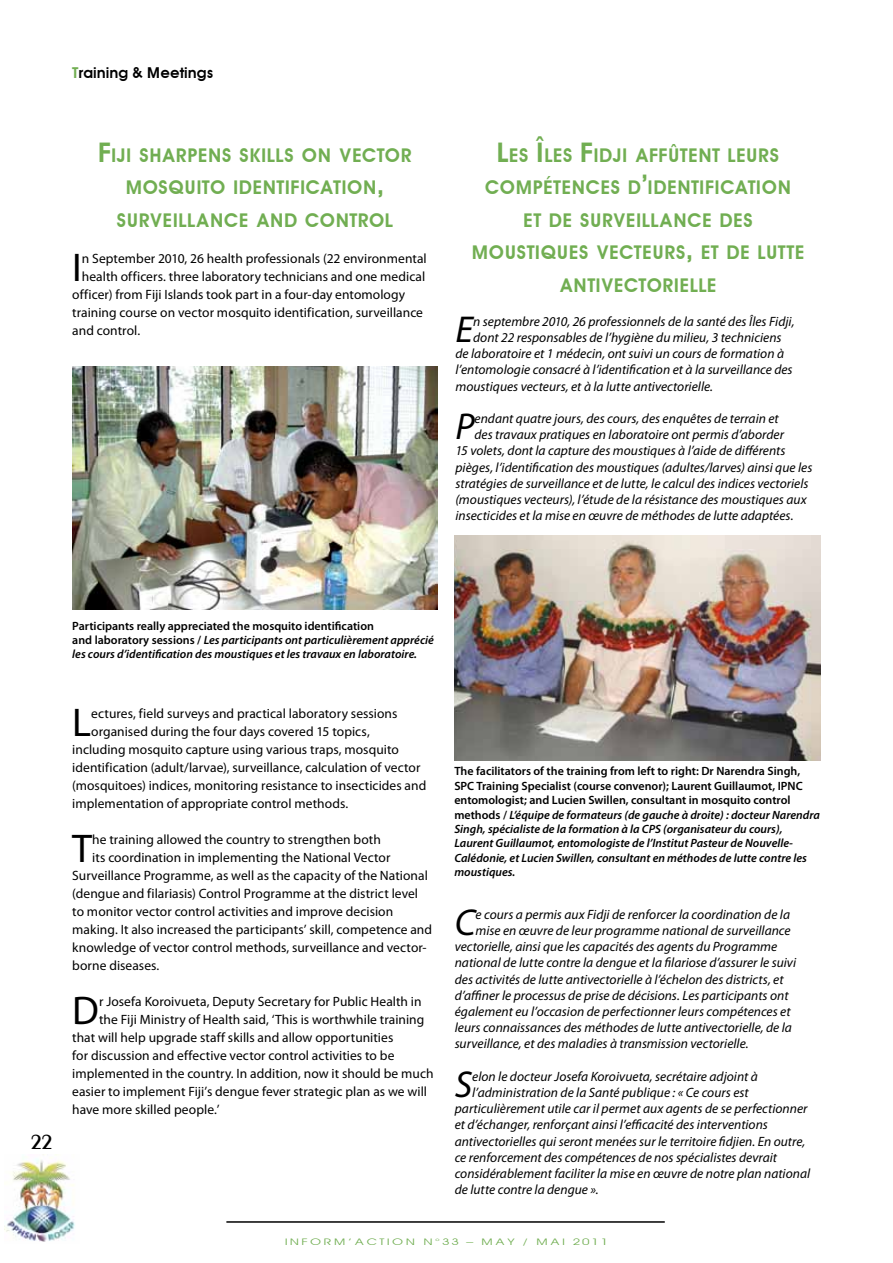
<style>
.page{position:relative;width:893px;height:1263px;background:#fff}
.page>*{position:absolute;margin:0;border:0;box-sizing:border-box;transform-origin:0 0}
.t1{font:40.2px "Myriad Pro";color:#000}
.t2{font:italic 37.5px "Myriad Pro";color:#000}
.t3{font:600 21.6px "Exotic 350 BT";color:#000}
.t4{font:600 18.9px/32.4px "Avant Garde";letter-spacing:.01em;color:#71ae52;text-align:center}
.t5{font:600 15px "Avant Garde";color:#000}
.t6{font:italic 13.5px "Myriad Pro";color:#000}
.t7{font:13.5px "Myriad Pro";letter-spacing:.005em;color:#000}
.t8{font:italic 600 12px/14.4px "Myriad Pro";color:#000}
.t9{font:9px "Avant Garde";letter-spacing:.14em;color:#71ae52;scale:1.5 1}
.s1{color:#71ae52}
.s2{font-size:27px}
.s3{font-style:normal}
</style>
<div class="page">
<hr style="left:226px;top:1221px;width:439px;height:2px;background:#000">
<img style="left:5px;top:1154px;width:70px;height:88px">
<img style="left:72px;top:366px;width:365px;height:243px">
<img style="left:455px;top:535px;width:365px;height:226px">
<p class="t5" style="left:72px;top:64px;width:142px"><span class="s1">T</span>raining &amp; Meetings</p>
<h3 class="t4" style="left:98px;top:139px;width:179px"><span class="s2">F</span>IJI SHARPENS SKILLS</h3>
<h3 class="t4" style="left:302px;top:139px;width:112px">ON VECTOR</h3>
<h3 class="t4" style="left:125px;top:171px;width:261px">MOSQUITO IDENTIFICATION<span class="s2">,</span></h3>
<h3 class="t4" style="left:117px;top:204px;width:277px">SURVEILLANCE AND CONTROL</h3>
<h1 class="t1" style="left:72px;top:242px;width:11px">I</h1>
<p class="t7" style="left:82px;top:250px;width:346px">n September 2010, 26 health professionals (22 environmental</p>
<p class="t7" style="left:82px;top:268px;width:345px">health officers. three laboratory technicians and one medical</p>
<p class="t7" style="left:72px;top:286px;width:334px">officer) from Fiji Islands took part in a four-day entomology</p>
<p class="t7" style="left:72px;top:304px;width:352px">training course on vector mosquito identification, surveillance</p>
<p class="t7" style="left:72px;top:322px;width:69px">and control.</p>
<h3 class="t4" style="left:471px;top:139px;width:335px"><span class="s2">L</span>ES <span class="s2">Î</span>LES <span class="s2">F</span>IDJI AFFÛTENT LEURS<br>COMPÉTENCES D<span class="s2">’</span>IDENTIFICATION<br>ET DE SURVEILLANCE DES<br>MOUSTIQUES VECTEURS<span class="s2">,</span> ET DE LUTTE<br>ANTIVECTORIELLE</h3>
<h2 class="t2" style="left:455px;top:306px;width:19px">E</h2>
<p class="t6" style="left:473px;top:313px;width:323px">n septembre 2010, 26 professionnels de la santé des Îles Fidji,</p>
<p class="t6" style="left:473px;top:329px;width:310px">dont 22 responsables de l’hygiène du milieu, 3 techniciens</p>
<p class="t6" style="left:455px;top:345px;width:330px">de laboratoire et 1 médecin, ont suivi un cours de formation à</p>
<p class="t6" style="left:455px;top:361px;width:339px">l’entomologie consacré à l’identification et à la surveillance des</p>
<p class="t6" style="left:455px;top:378px;width:259px">moustiques vecteurs, et à la lutte antivectorielle.</p>
<h2 class="t2" style="left:455px;top:403px;width:21px">P</h2>
<p class="t6" style="left:474px;top:410px;width:306px">endant quatre jours, des cours, des enquêtes de terrain et</p>
<p class="t6" style="left:474px;top:426px;width:311px">des travaux pratiques en laboratoire ont permis d’aborder</p>
<p class="t6" style="left:455px;top:442px;width:332px">15 volets, dont la capture des moustiques à l’aide de différents</p>
<p class="t6" style="left:455px;top:459px;width:358px">pièges, l’identification des moustiques (adultes/larves) ainsi que les</p>
<p class="t6" style="left:455px;top:475px;width:354px">stratégies de surveillance et de lutte, le calcul des indices vectoriels</p>
<p class="t6" style="left:455px;top:491px;width:353px">(moustiques vecteurs), l’étude de la résistance des moustiques aux</p>
<p class="t6" style="left:455px;top:507px;width:340px">insecticides et la mise en œuvre de méthodes de lutte adaptées.</p>
<h3 class="t3" style="left:31px;top:1128px;width:22px">22</h3>
<p class="t8" style="left:72px;top:618px;width:363px"><span class="s3">Participants really appreciated the mosquito identification<br>and laboratory sessions /</span> Les participants ont particulièrement apprécié les cours d’identification des moustiques et les travaux en laboratoire.</p>
<h1 class="t1" style="left:72px;top:698px;width:20px">L</h1>
<p class="t7" style="left:91px;top:705px;width:308px">ectures, field surveys and practical laboratory sessions</p>
<p class="t7" style="left:91px;top:723px;width:280px">organised during the four days covered 15 topics,</p>
<p class="t7" style="left:72px;top:741px;width:328px">including mosquito capture using various traps, mosquito</p>
<p class="t7" style="left:72px;top:759px;width:350px">identification (adult/larvae), surveillance, calculation of vector</p>
<p class="t7" style="left:72px;top:777px;width:356px">(mosquitoes) indices, monitoring resistance to insecticides and</p>
<p class="t7" style="left:72px;top:795px;width:277px">implementation of appropriate control methods.</p>
<h1 class="t1" style="left:72px;top:824px;width:21px">T</h1>
<p class="t7" style="left:92px;top:831px;width:290px">he training allowed the country to strengthen both</p>
<p class="t7" style="left:92px;top:849px;width:300px">its coordination in implementing the National Vector</p>
<p class="t7" style="left:72px;top:867px;width:357px">Surveillance Programme, as well as the capacity of the National</p>
<p class="t7" style="left:72px;top:885px;width:347px">(dengue and filariasis) Control Programme at the district level</p>
<p class="t7" style="left:72px;top:903px;width:322px">to monitor vector control activities and improve decision</p>
<p class="t7" style="left:72px;top:921px;width:361px">making. It also increased the participants’ skill, competence and</p>
<p class="t7" style="left:72px;top:939px;width:356px">knowledge of vector control methods, surveillance and vector-</p>
<p class="t7" style="left:72px;top:957px;width:89px">borne diseases.</p>
<h1 class="t1" style="left:72px;top:986px;width:28px">D</h1>
<p class="t7" style="left:99px;top:993px;width:324px">r Josefa Koroivueta, Deputy Secretary for Public Health in</p>
<p class="t7" style="left:99px;top:1011px;width:327px">the Fiji Ministry of Health said, ‘This is worthwhile training</p>
<p class="t7" style="left:72px;top:1029px;width:323px">that will help upgrade staff skills and allow opportunities</p>
<p class="t7" style="left:72px;top:1047px;width:324px">for discussion and effective vector control activities to be</p>
<p class="t7" style="left:72px;top:1065px;width:363px">implemented in the country. In addition, now it should be much</p>
<p class="t7" style="left:72px;top:1083px;width:356px">easier to implement Fiji’s dengue fever strategic plan as we will</p>
<p class="t7" style="left:72px;top:1101px;width:149px">have more skilled people.’</p>
<p class="t8" style="left:454px;top:764px;width:367px"><span class="s3">The facilitators of the training from left to right: Dr Narendra Singh, SPC Training Specialist (course convenor); Laurent Guillaumot, IPNC entomologist; and Lucien Swillen, consultant in mosquito control methods /</span> L’équipe de formateurs (de gauche à droite) : docteur Narendra Singh, spécialiste de la formation à la CPS (organisateur du cours), Laurent Guillaumot, entomologiste de l’Institut Pasteur de Nouvelle-Calédonie, et Lucien Swillen, consultant en méthodes de lutte contre les moustiques.</p>
<h2 class="t2" style="left:455px;top:899px;width:22px">C</h2>
<p class="t6" style="left:476px;top:906px;width:316px">e cours a permis aux Fidji de renforcer la coordination de la</p>
<p class="t6" style="left:476px;top:922px;width:317px">mise en œuvre de leur programme national de surveillance</p>
<p class="t6" style="left:455px;top:938px;width:324px">vectorielle, ainsi que les capacités des agents du Programme</p>
<p class="t6" style="left:455px;top:954px;width:343px">national de lutte contre la dengue et la filariose d’assurer le suivi</p>
<p class="t6" style="left:455px;top:971px;width:330px">des activités de lutte antivectorielle à l’échelon des districts, et</p>
<p class="t6" style="left:455px;top:987px;width:335px">d’affiner le processus de prise de décisions. Les participants ont</p>
<p class="t6" style="left:455px;top:1003px;width:337px">également eu l’occasion de perfectionner leurs compétences et</p>
<p class="t6" style="left:455px;top:1019px;width:339px">leurs connaissances des méthodes de lutte antivectorielle, de la</p>
<p class="t6" style="left:455px;top:1035px;width:296px">surveillance, et des maladies à transmission vectorielle.</p>
<h2 class="t2" style="left:455px;top:1061px;width:19px">S</h2>
<p class="t6" style="left:472px;top:1068px;width:287px">elon le docteur Josefa Koroivueta, secrétaire adjoint à</p>
<p class="t6" style="left:472px;top:1084px;width:278px">l’administration de la Santé publique : « Ce cours est</p>
<p class="t6" style="left:455px;top:1100px;width:354px">particulièrement utile car il permet aux agents de se perfectionner</p>
<p class="t6" style="left:455px;top:1116px;width:315px">et d’échanger, renforçant ainsi l’efficacité des interventions</p>
<p class="t6" style="left:455px;top:1133px;width:352px">antivectorielles qui seront menées sur le territoire fidjien. En outre,</p>
<p class="t6" style="left:455px;top:1149px;width:324px">ce renforcement des compétences de nos spécialistes devrait</p>
<p class="t6" style="left:455px;top:1165px;width:357px">considérablement faciliter la mise en œuvre de notre plan national</p>
<p class="t6" style="left:455px;top:1181px;width:145px">de lutte contre la dengue ».</p>
<p class="t9" style="left:285px;top:1236px;width:217px">INFORM’ACTION N°33 – MAY / MAI 2011</p>
</div>
